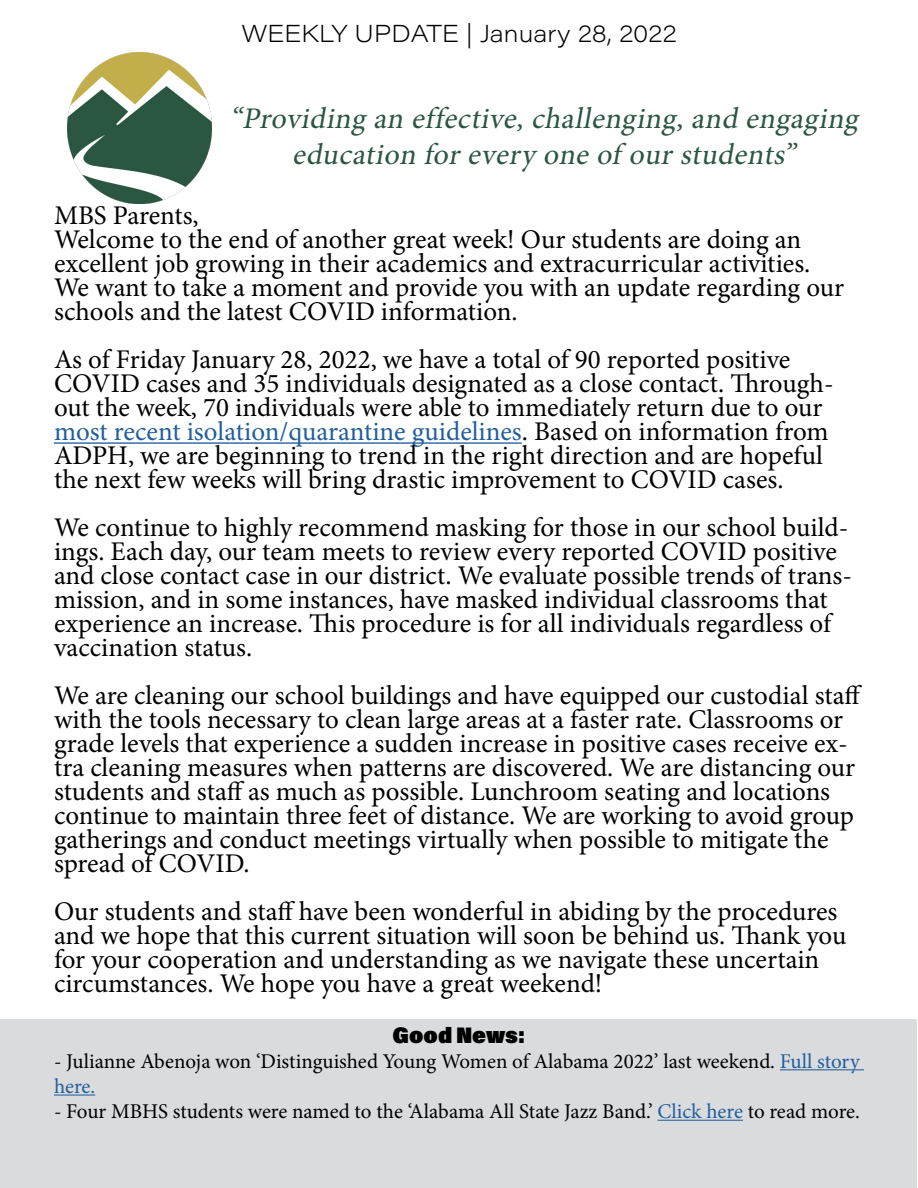
<style>
.page{position:relative;width:918px;height:1188px;background:#fff}
.page>*{position:absolute;margin:0;border:0;box-sizing:border-box;transform-origin:0 0}
.t1{font:italic 30px/36px "Minion Pro";color:#2a5642;text-align:center}
.t2{font:27px/24px "Minion Pro";color:#000}
.t3{font:200 24px "Acumin Pro Wide";letter-spacing:.005em;color:#000}
.t4{font:900 22.5px "Acumin Pro Semi Cond";letter-spacing:-.005em;color:#000}
.t5{font:21px/25.2px "Minion Pro";letter-spacing:-.005em;color:#000}
.s1{color:#215e9e}
</style>
<div class="page">
<div style="left:1px;top:1019px;width:916px;height:169px;background:#dadbdc"></div>
<hr style="left:54px;top:442px;width:468px;height:2px;background:#215e9e">
<img style="left:68px;top:52px;width:144px;height:151px">
<hr style="left:780px;top:1069px;width:84px;height:1px;background:#215e9e">
<hr style="left:54px;top:1095px;width:41px;height:1px;background:#215e9e">
<hr style="left:658px;top:1120px;width:85px;height:1px;background:#215e9e">
<p class="t3" style="left:241px;top:17px;width:437px">WEEKLY UPDATE | January 28, 2022</p>
<p class="t1" style="left:230px;top:100px;width:637px">“Providing an effective,challenging,and engaging education forevery one of ourstudents”</p>
<p class="t2" style="left:54px;top:204px;width:792px">MBS Parents,<br>Welcome to the end of another great week! Our students are doing an excellent job growing in their academics and extracurricular activities.<br>We want to take a moment and provide you with an update regarding our schools and the latest COVID information.</p>
<p class="t2" style="left:54px;top:348px;width:781px">As of Friday January 28, 2022, we have a total of 90 reported positive COVID cases and 35 individuals designated as a close contact. Through&shy;out the week, 70 individuals were able to immediately return due to our <span class="s1">most recent isolation/quarantine guidelines</span>. Based on information from ADPH, we are beginning to trend in the right direction and are hopeful the next few weeks will bring drastic improvement to COVID cases.</p>
<p class="t2" style="left:54px;top:516px;width:800px">We continue to highly recommend masking for those in our school build&shy;ings. Each day, our team meets to review every reported COVID positive and close contact case in our district. We evaluate possible trends of trans&shy;mission, and in some instances, have masked individual classrooms that experience an increase. This procedure is for all individuals regardless of vaccination status.</p>
<p class="t2" style="left:54px;top:684px;width:810px">We are cleaning our school buildings and have equipped our custodial staff with the tools necessary to clean large areas at a faster rate. Classrooms or grade levels that experience a sudden increase in positive cases receive ex&shy;tra cleaning measures when patterns are discovered. We are distancing our students and staff as much as possible. Lunchroom seating and locations continue to maintain three feet of distance. We are working to avoid group gatherings and conduct meetings virtually when possible to mitigate the spread of COVID.</p>
<p class="t2" style="left:54px;top:900px;width:794px">Our students and staff have been wonderful in abiding by the procedures and we hope that this current situation will soon be behind us. Thank you for your cooperation and understanding as we navigate these uncertain circumstances. We hope you have a great weekend!</p>
<p class="t4" style="left:393px;top:1019px;width:134px">Good News:</p>
<p class="t5" style="left:54px;top:1049px;width:807px">- Julianne Abenoja won ‘Distinguished Young Women of Alabama 2022’ last weekend. <span class="s1">Full story here.</span></p>
<p class="t5" style="left:54px;top:1099px;width:807px">- Four MBHS students were named to the ‘Alabama All State Jazz Band.’ <span class="s1">Click here</span> to read more.</p>
</div>
